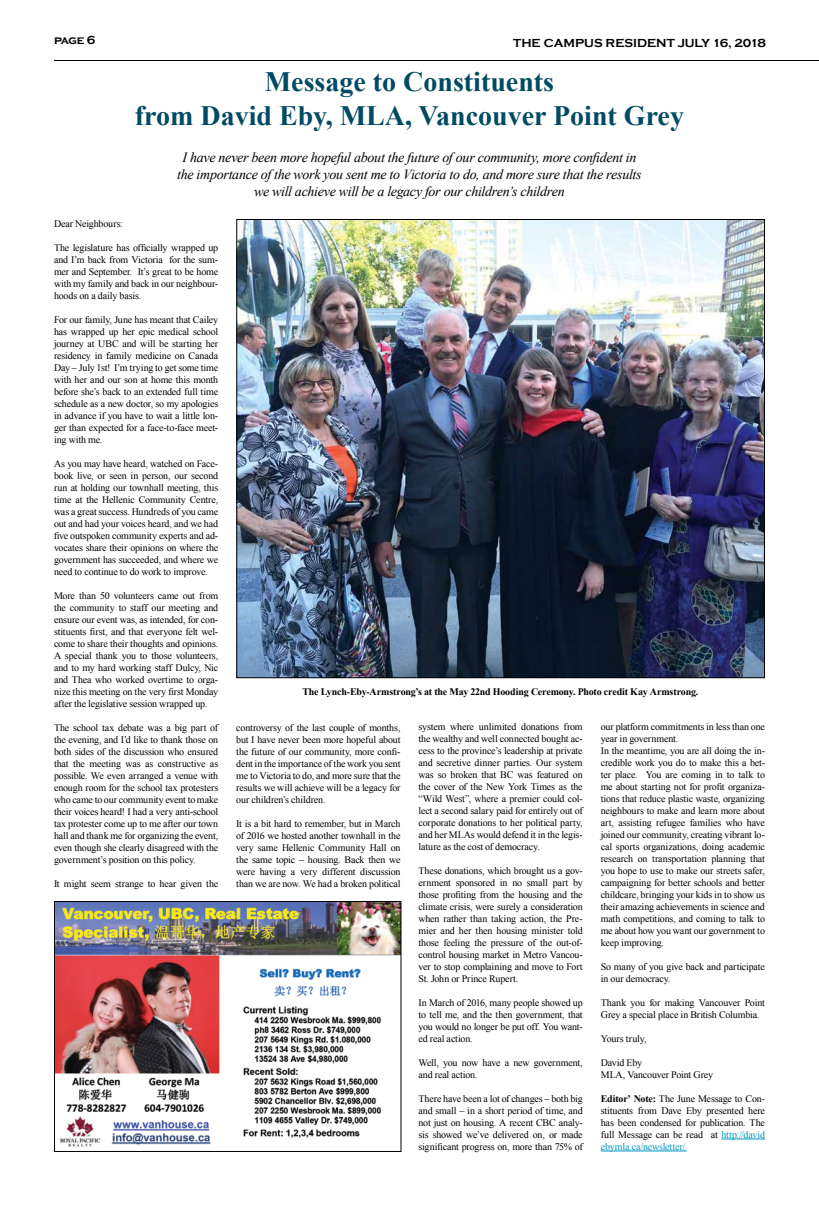
<style>
.page{position:relative;width:819px;height:1224px;background:#fff}
.page>*{position:absolute;margin:0;border:0;box-sizing:border-box;transform-origin:0 0}
.t1{font:700 28px/33.6px "Times New Roman";color:#004b63;text-align:center}
.t2{font:italic 14px/16.8px "Times New Roman";letter-spacing:-.02em;color:#000;text-align:center}
.t3{font:700 12px "Copperplate Gothic";color:#000}
.t4{font:10px/12px "Times New Roman";letter-spacing:-.015em;color:#000;text-align:justify}
.t5{font:700 10px "Times New Roman";letter-spacing:-.02em;color:#000}
.s1{font-weight:700}
.s2{color:#0097c1}
</style>
<div class="page">
<hr style="left:54px;top:60px;width:765px;height:1px;background:#000">
<hr style="left:721px;top:1139px;width:44px;height:1px;background:#0097c1">
<hr style="left:601px;top:1151px;width:86px;height:1px;background:#0097c1">
<img style="left:238px;top:221px;width:525px;height:455px">
<img style="left:56px;top:903px;width:344px;height:244px">
<div style="left:54px;top:901px;width:348px;height:251px;border:1px solid #000"></div>
<p class="t3" style="left:54px;top:34px;width:43px">page 6</p>
<p class="t3" style="left:513px;top:37px;width:254px">THE CAMPUS RESIDENT JULY 16, 2018</p>
<h1 class="t1" style="left:135px;top:64px;width:551px">Message to Constituents<br>from David Eby, MLA, Vancouver Point Grey</h1>
<h2 class="t2" style="left:177px;top:149px;width:466px">I have never been more hopeful about the future of our community, more confident in the importance of the work you sent me to Victoria to do, and more sure that the results we will achieve will be a legacy for our children’s children</h2>
<p class="t4" style="left:54px;top:217px;width:70px">Dear Neighbours:</p>
<p class="t4" style="left:54px;top:241px;width:166px">The legislature has officially wrapped up and I’m back from Victoria for the sum&shy;mer and September. It’s great to be home with my family and back in our neighbour&shy;hoods on a daily basis.</p>
<p class="t4" style="left:54px;top:313px;width:166px">For our family, June has meant that Cailey has wrapped up her epic medical school journey at UBC and will be starting her residency in family medicine on Canada Day – July 1st! I’m trying to get some time with her and our son at home this month before she’s back to an extended full time schedule as a new doctor, so my apologies in advance if you have to wait a little lon&shy;ger than expected for a face-to-face meet&shy;ing with me.</p>
<p class="t4" style="left:54px;top:457px;width:166px">As you may have heard, watched on Face&shy;book live, or seen in person, our second run at holding our townhall meeting, this time at the Hellenic Community Centre, was a great success. Hundreds of you came out and had your voices heard, and we had five outspoken community experts and ad&shy;vocates share their opinions on where the government has succeeded, and where we need to continue to do work to improve.</p>
<p class="t4" style="left:54px;top:589px;width:166px">More than 50 volunteers came out from the community to staff our meeting and ensure our event was, as intended, for con&shy;stituents first, and that everyone felt wel&shy;come to share their thoughts and opinions.<br>A special thank you to those volunteers, and to my hard working staff Dulcy, Nic and Thea who worked overtime to orga&shy;nize this meeting on the very first Monday after the legislative session wrapped up.</p>
<p class="t4" style="left:54px;top:721px;width:166px">The school tax debate was a big part of the evening, and I’d like to thank those on both sides of the discussion who ensured that the meeting was as constructive as possible. We even arranged a venue with enough room for the school tax protesters who came to our community event to make their voices heard! I had a very anti-school tax protester come up to me after our town hall and thank me for organizing the event, even though she clearly disagreed with the government’s position on this policy.</p>
<p class="t4" style="left:54px;top:877px;width:166px">It might seem strange to hear given the</p>
<p class="t5" style="left:302px;top:685px;width:397px">The Lynch-Eby-Armstrong’s at the May 22nd Hooding Ceremony. Photo credit Kay Armstrong.</p>
<p class="t4" style="left:419px;top:720px;width:166px">system where unlimited donations from the wealthy and well connected bought ac&shy;cess to the province’s leadership at private and secretive dinner parties. Our system was so broken that BC was featured on the cover of the New York Times as the “Wild West”, where a premier could col&shy;lect a second salary paid for entirely out of corporate donations to her political party, and her MLAs would defend it in the legis&shy;lature as the cost of democracy.</p>
<p class="t4" style="left:419px;top:864px;width:166px">These donations, which brought us a gov&shy;ernment sponsored in no small part by those profiting from the housing and the climate crisis, were surely a consideration when rather than taking action, the Pre&shy;mier and her then housing minister told those feeling the pressure of the out-of&shy;control housing market in Metro Vancou&shy;ver to stop complaining and move to Fort St. John or Prince Rupert.</p>
<p class="t4" style="left:419px;top:996px;width:166px">In March of 2016, many people showed up to tell me, and the then government, that you would no longer be put off. You want&shy;ed real action.</p>
<p class="t4" style="left:419px;top:1056px;width:166px">Well, you now have a new government, and real action.</p>
<p class="t4" style="left:419px;top:1092px;width:166px">There have been a lot of changes – both big and small – in a short period of time, and not just on housing. A recent CBC analy&shy;sis showed we’ve delivered on, or made significant progress on, more than 75% of</p>
<p class="t4" style="left:601px;top:720px;width:166px;text-align:left">our platform commitments in less than one year in government.<br>In the meantime, you are all doing the in&shy;credible work you do to make this a bet&shy;ter place. You are coming in to talk to me about starting not for profit organiza&shy;tions that reduce plastic waste, organizing neighbours to make and learn more about art, assisting refugee families who have joined our community, creating vibrant lo&shy;cal sports organizations, doing academic research on transportation planning that you hope to use to make our streets safer, campaigning for better schools and better childcare, bringing your kids in to show us their amazing achievements in science and math competitions, and coming to talk to me about how you want our government to keep improving.</p>
<p class="t4" style="left:601px;top:960px;width:166px">So many of you give back and participate in our democracy.</p>
<p class="t4" style="left:601px;top:996px;width:166px">Thank you for making Vancouver Point<br>Grey a special place in British Columbia.</p>
<p class="t4" style="left:601px;top:1032px;width:47px">Yours truly,</p>
<p class="t4" style="left:601px;top:1056px;width:114px">David Eby<br>MLA, Vancouver Point Grey</p>
<p class="t4" style="left:601px;top:1092px;width:166px"><span class="s1">Editor’ Note:</span> The June Message to Con&shy;stituents from Dave Eby presented here has been condensed for publication. The full Message can be read at <span class="s2">http://david ebymla.ca/newsletter/.</span></p>
<p class="t4" style="left:236px;top:721px;width:166px">controversy of the last couple of months, but I have never been more hopeful about the future of our community, more confi&shy;dent in the importance of the work you sent me to Victoria to do, and more sure that the results we will achieve will be a legacy for our children’s children.</p>
<p class="t4" style="left:236px;top:817px;width:166px">It is a bit hard to remember, but in March of 2016 we hosted another townhall in the very same Hellenic Community Hall on the same topic – housing. Back then we were having a very different discussion than we are now. We had a broken political</p>
</div>
